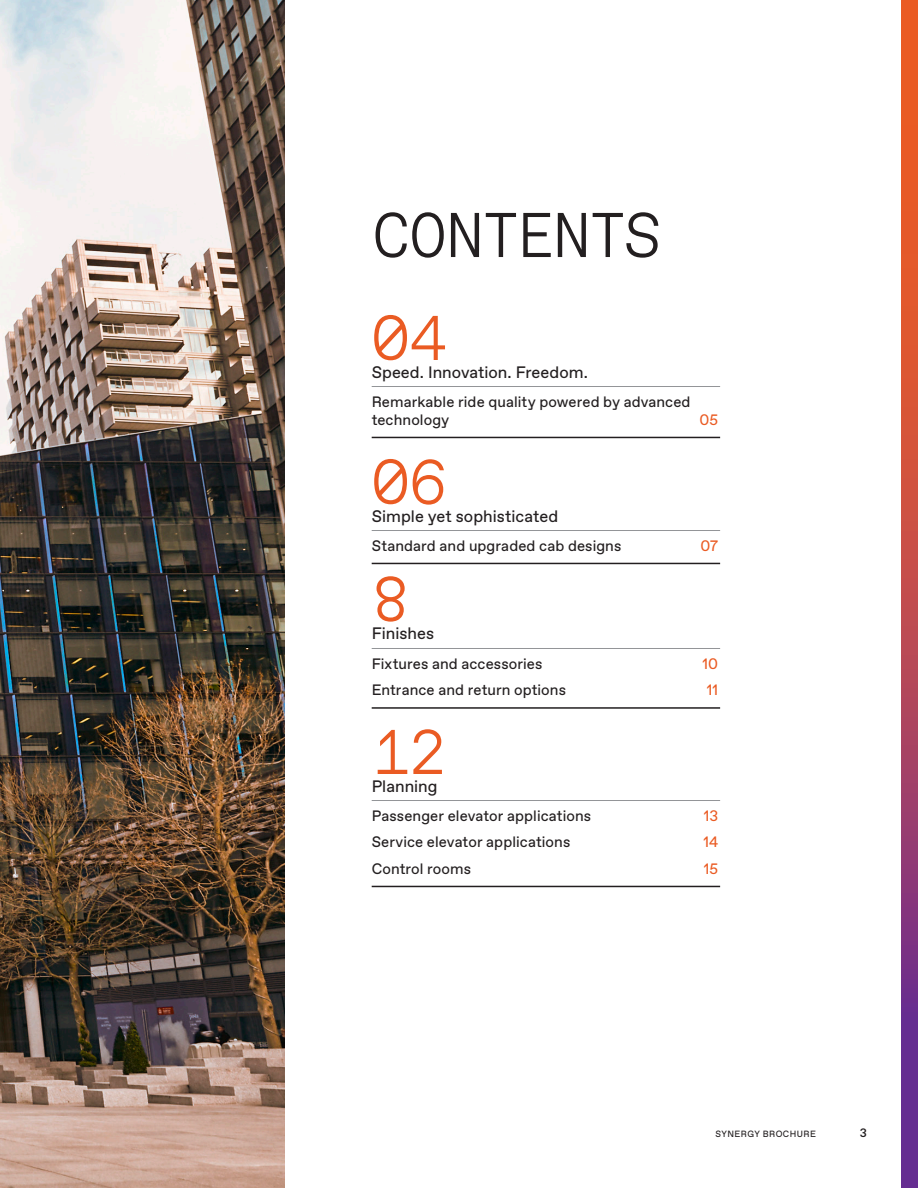
<style>
.page{position:relative;width:918px;height:1188px;background:#fff}
.page>*{position:absolute;margin:0;border:0;box-sizing:border-box;transform-origin:0 0}
.headline_42_42_caps{font:300 63px "TKE Type Mono";letter-spacing:-.03em;color:#231f20}
.content_number_42_42{font:300 63px "TKE Type Mono";color:#ea5b23}
.TOC_11_12{font:16.5px "TKE Type";color:#231f20}
.TOC_Subsection_10_12{font:15px/18px "TKE Type";letter-spacing:.005em;color:#231f20}
.TOC_Subsection_10_12-2{font:15px "TKE Type";color:#ea5b23}
.page_number_right_8{font:500 12px "TKE Type";color:#231f20}
.footer_right_6_6_cap{font:9px "TKE Type";letter-spacing:.05em;color:#231f20}
</style>
<div class="page">
<img style="left:0;top:0;width:285px;height:1188px">
<hr style="left:372px;top:530px;width:348px;height:1px;background:#939598">
<hr style="left:372px;top:800px;width:348px;height:1px;background:#939598">
<hr style="left:372px;top:563px;width:348px;height:1px;background:#231f20">
<hr style="left:372px;top:886px;width:348px;height:1px;background:#231f20">
<hr style="left:372px;top:386px;width:348px;height:1px;background:#939598">
<hr style="left:372px;top:437px;width:348px;height:1px;background:#231f20">
<hr style="left:372px;top:648px;width:348px;height:1px;background:#939598">
<hr style="left:372px;top:707px;width:348px;height:2px;background:#231f20">
<svg style="left:902px;top:0;width:16px;height:1188px;background:#b44753"></svg>
<p class="headline_42_42_caps" style="left:372px;top:199px;width:291px">CONTENTS</p>
<p class="content_number_42_42" style="left:372px;top:302px;width:77px">04</p>
<p class="TOC_11_12" style="left:372px;top:363px;width:218px">Speed. Innovation. Freedom.</p>
<p class="TOC_Subsection_10_12" style="left:372px;top:393px;width:320px">Remarkable ride quality powered by advanced technology</p>
<p class="TOC_Subsection_10_12-2" style="left:699px;top:411px;width:20px">05</p>
<p class="content_number_42_42" style="left:372px;top:446px;width:76px">06</p>
<p class="TOC_11_12" style="left:372px;top:507px;width:188px">Simple yet sophisticated</p>
<p class="TOC_Subsection_10_12" style="left:372px;top:537px;width:251px">Standard and upgraded cab designs</p>
<p class="TOC_Subsection_10_12-2" style="left:700px;top:537px;width:19px">07</p>
<p class="content_number_42_42" style="left:372px;top:563px;width:39px">8</p>
<p class="TOC_11_12" style="left:372px;top:624px;width:64px">Finishes</p>
<p class="TOC_Subsection_10_12" style="left:372px;top:655px;width:172px">Fixtures and accessories</p>
<p class="TOC_Subsection_10_12-2" style="left:702px;top:655px;width:17px">10</p>
<p class="TOC_Subsection_10_12" style="left:372px;top:681px;width:196px">Entrance and return options</p>
<p class="TOC_Subsection_10_12-2" style="left:707px;top:681px;width:13px">11</p>
<p class="content_number_42_42" style="left:372px;top:716px;width:76px">12</p>
<p class="TOC_11_12" style="left:372px;top:777px;width:67px">Planning</p>
<p class="TOC_Subsection_10_12" style="left:372px;top:807px;width:221px">Passenger elevator applications</p>
<p class="TOC_Subsection_10_12-2" style="left:704px;top:807px;width:16px">13</p>
<p class="TOC_Subsection_10_12" style="left:372px;top:833px;width:200px">Service elevator applications</p>
<p class="TOC_Subsection_10_12-2" style="left:703px;top:833px;width:16px">14</p>
<p class="TOC_Subsection_10_12" style="left:372px;top:860px;width:101px">Control rooms</p>
<p class="TOC_Subsection_10_12-2" style="left:704px;top:860px;width:16px">15</p>
<p class="footer_right_6_6_cap" style="left:716px;top:1129px;width:102px">SYNERGY BROCHURE</p>
<p class="page_number_right_8" style="left:860px;top:1126px;width:9px">3</p>
</div>
